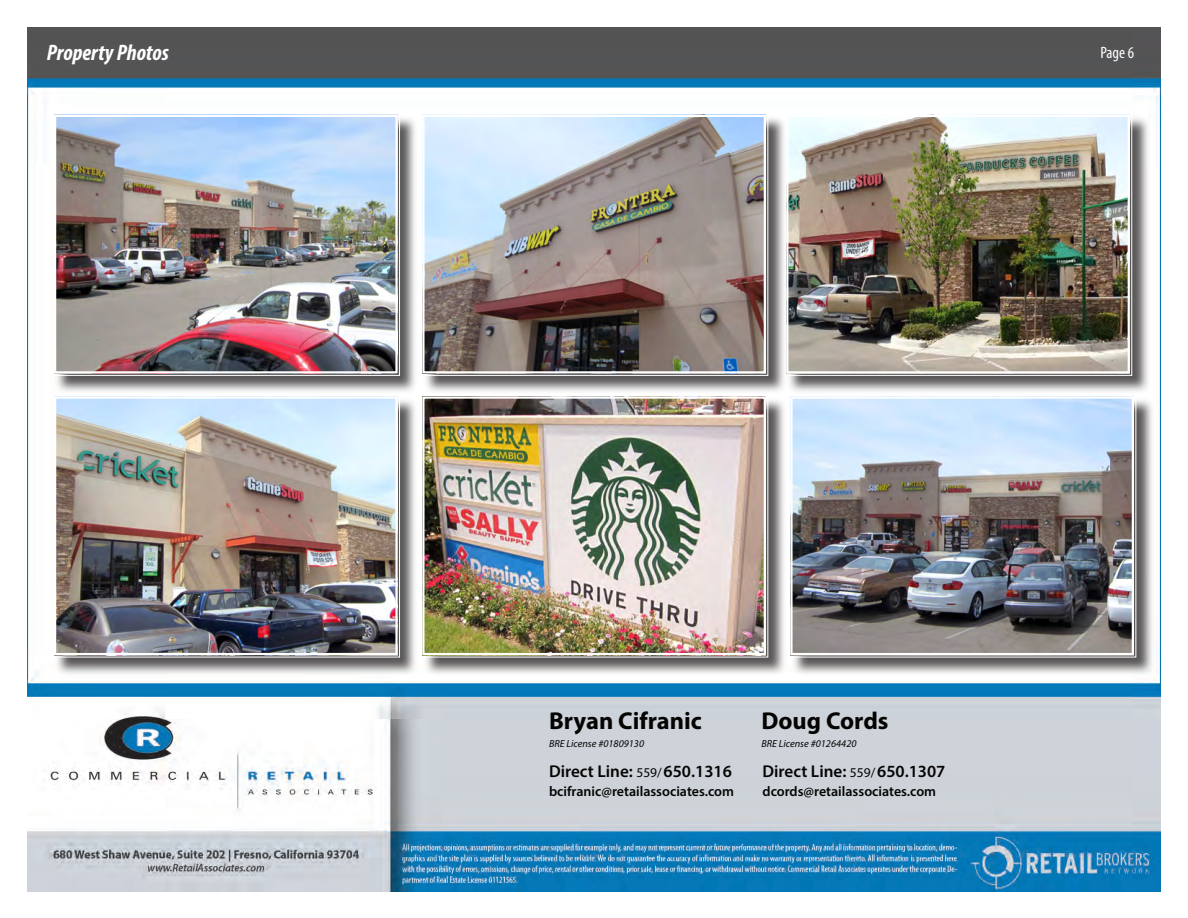
<style>
.page{position:relative;width:1188px;height:918px;background:#fff}
.page>*{position:absolute;margin:0;border:0;box-sizing:border-box;transform-origin:0 0}
.t1{font:700 24.45px "Myriad Pro";color:#040503}
.t2{font:italic 700 condensed 22.5px "Myriad Pro";color:#fff}
.t3{font:600 17.1px "Myriad Pro";color:#040503}
.t4{font:condensed 16.5px "Myriad Pro";color:#fff}
.t5{font:600 13.95px "Myriad Pro";color:#040503}
.t6{font:italic 10.35px "Myriad Pro";color:#040503}
.s1{font-weight:400;font-size:13.5px}
</style>
<div class="page">
<img style="left:27px;top:27px;width:1134px;height:864px">
<div style="left:54px;top:115px;width:365px;height:280px;background:#231f20;opacity:.75"></div>
<img style="left:51px;top:112px;width:349px;height:264px">
<div style="left:54px;top:115px;width:344px;height:259px;border:2px solid #fff"></div>
<div style="left:786px;top:115px;width:365px;height:280px;background:#231f20;opacity:.75"></div>
<img style="left:784px;top:112px;width:349px;height:264px">
<div style="left:786px;top:115px;width:344px;height:259px;border:2px solid #fff"></div>
<div style="left:423px;top:115px;width:364px;height:280px;background:#231f20;opacity:.75"></div>
<img style="left:420px;top:112px;width:349px;height:264px">
<div style="left:422px;top:115px;width:344px;height:259px;border:2px solid #fff"></div>
<div style="left:423px;top:397px;width:364px;height:279px;background:#231f20;opacity:.75"></div>
<img style="left:420px;top:394px;width:349px;height:264px">
<div style="left:422px;top:396px;width:344px;height:259px;border:2px solid #fff"></div>
<div style="left:54px;top:397px;width:365px;height:279px;background:#231f20;opacity:.75"></div>
<img style="left:51px;top:394px;width:349px;height:264px">
<div style="left:54px;top:396px;width:344px;height:259px;border:2px solid #fff"></div>
<div style="left:791px;top:397px;width:364px;height:279px;background:#231f20;opacity:.75"></div>
<img style="left:788px;top:394px;width:349px;height:264px">
<div style="left:790px;top:396px;width:344px;height:259px;border:2px solid #fff"></div>
<p class="t2" style="left:47px;top:38px;width:124px">Property Photos</p>
<p class="t4" style="left:1100px;top:43px;width:35px">Page 6</p>
<h1 class="t1" style="left:549px;top:705px;width:154px">Bryan Cifranic</h1>
<p class="t6" style="left:549px;top:737px;width:97px">BRE License #01809130</p>
<p class="t3" style="left:549px;top:760px;width:184px">Direct Line: <span class="s1">559/</span>650.1316</p>
<p class="t5" style="left:549px;top:782px;width:187px">bcifranic@retailassociates.com</p>
<h1 class="t1" style="left:761px;top:705px;width:129px">Doug Cords</h1>
<p class="t6" style="left:761px;top:737px;width:97px">BRE License #01264420</p>
<p class="t3" style="left:763px;top:760px;width:184px">Direct Line: <span class="s1">559/</span>650.1307</p>
<p class="t5" style="left:763px;top:782px;width:175px">dcords@retailassociates.com</p>
</div>
